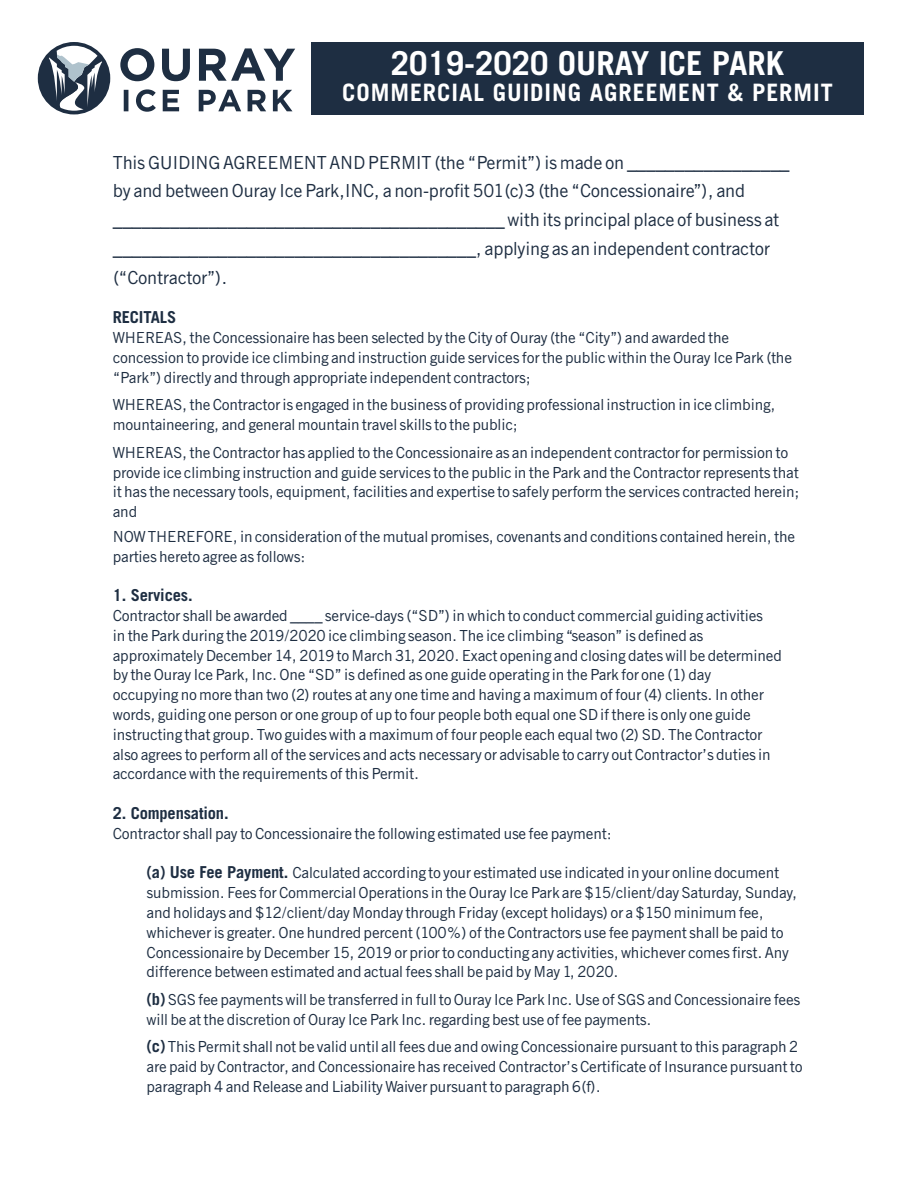
<style>
.page{position:relative;width:918px;height:1188px;background:#fff}
.page>*{position:absolute;margin:0;border:0;box-sizing:border-box;transform-origin:0 0}
.t1{font:700 33px "Trade Gothic";color:#fff}
.t2{font:700 24px "Trade Gothic";letter-spacing:.04em;color:#fff}
.t3{font:19.5px/28.8px "Trade Gothic Rgl";letter-spacing:-.01em;color:#1e2e42}
.t4{font:16.5px/19.8px "Trade Gothic Rgl";letter-spacing:-.01em;color:#1e2e42}
.t5{font:700 16.5px "Trade Gothic";letter-spacing:-.01em;color:#1e2e42}
.s1{font-family:"Trade Gothic";font-weight:700}
</style>
<div class="page">
<div style="left:38px;top:42px;width:72px;height:72px;background:#1e2e42;border-radius:50%"></div>
<svg style="left:42px;top:46px;width:64px;height:65px"></svg>
<svg style="left:124px;top:89px;width:168px;height:23px"></svg>
<svg style="left:120px;top:48px;width:175px;height:33px"></svg>
<div style="left:311px;top:42px;width:553px;height:72px;background:#1e2e42"></div>
<h1 class="t1" style="left:391px;top:43px;width:395px">2019-2020 OURAY ICE PARK</h1>
<h2 class="t2" style="left:342px;top:78px;width:492px">COMMERCIAL GUIDING AGREEMENT &amp; PERMIT</h2>
<p class="t3" style="left:113px;top:149px;width:678px">This GUIDING AGREEMENT AND PERMIT (the “Permit”) is made on _________________ by and between Ouray Ice Park,INC, a non-profit 501(c)3 (the “Concessionaire”), and _________________________________________ with its principal place of business at ______________________________________, applying as an independent contractor (“Contractor”).</p>
<p class="t5" style="left:113px;top:307px;width:65px">RECITALS</p>
<p class="t4" style="left:113px;top:329px;width:681px">WHEREAS, the Concessionaire has been selected by the City of Ouray (the “City”) and awarded the concession to provide ice climbing and instruction guide services for the public within the Ouray Ice Park (the “Park”) directly and through appropriate independent contractors;</p>
<p class="t4" style="left:113px;top:396px;width:664px">WHEREAS, the Contractor is engaged in the business of providing professional instruction in ice climbing, mountaineering, and general mountain travel skills to the public;</p>
<p class="t4" style="left:113px;top:444px;width:688px">WHEREAS, the Contractor has applied to the Concessionaire as an independent contractor for permission to provide ice climbing instruction and guide services to the public in the Park and the Contractor represents that it has the necessary tools, equipment, facilities and expertise to safely perform the services contracted herein; and</p>
<p class="t4" style="left:113px;top:528px;width:684px">NOW THEREFORE, in consideration of the mutual promises, covenants and conditions contained herein, the parties hereto agree as follows:</p>
<p class="t5" style="left:113px;top:585px;width:81px">1. Services.</p>
<p class="t4" style="left:113px;top:607px;width:671px">Contractor shall be awarded ____ service-days (“SD”) in which to conduct commercial guiding activities<br>in the Park during the 2019/2020 ice climbing season. The ice climbing “season” is defined as approximately December 14, 2019 to March 31, 2020. Exact opening and closing dates will be determined by the Ouray Ice Park, Inc. One “SD” is defined as one guide operating in the Park for one (1) day<br>occupying no more than two (2) routes at any one time and having a maximum of four (4) clients. In other words, guiding one person or one group of up to four people both equal one SD if there is only one guide instructing that group. Two guides with a maximum of four people each equal two (2) SD. The Contractor also agrees to perform all of the services and acts necessary or advisable to carry out Contractor’s duties in accordance with the requirements of this Permit.</p>
<p class="t5" style="left:113px;top:803px;width:117px">2. Compensation.</p>
<p class="t4" style="left:113px;top:825px;width:500px">Contractor shall pay to Concessionaire the following estimated use fee payment:</p>
<p class="t4" style="left:147px;top:864px;width:652px"><span class="s1">(a) Use Fee Payment.</span> Calculated according to your estimated use indicated in your online document submission. Fees for Commercial Operations in the Ouray Ice Park are $15/client/day Saturday, Sunday, and holidays and $12/client/day Monday through Friday (except holidays) or a $150 minimum fee, whichever is greater. One hundred percent (100%) of the Contractors use fee payment shall be paid to Concessionaire by December 15, 2019 or prior to conducting any activities, whichever comes first. Any difference between estimated and actual fees shall be paid by May 1, 2020.</p>
<p class="t4" style="left:147px;top:991px;width:655px"><span class="s1">(b)</span> SGS fee payments will be transferred in full to Ouray Ice Park Inc. Use of SGS and Concessionaire fees will be at the discretion of Ouray Ice Park Inc. regarding best use of fee payments.</p>
<p class="t4" style="left:147px;top:1038px;width:657px"><span class="s1">(c)</span> This Permit shall not be valid until all fees due and owing Concessionaire pursuant to this paragraph 2 are paid by Contractor, and Concessionaire has received Contractor’s Certificate of Insurance pursuant to paragraph 4 and Release and Liability Waiver pursuant to paragraph 6(f).</p>
</div>
